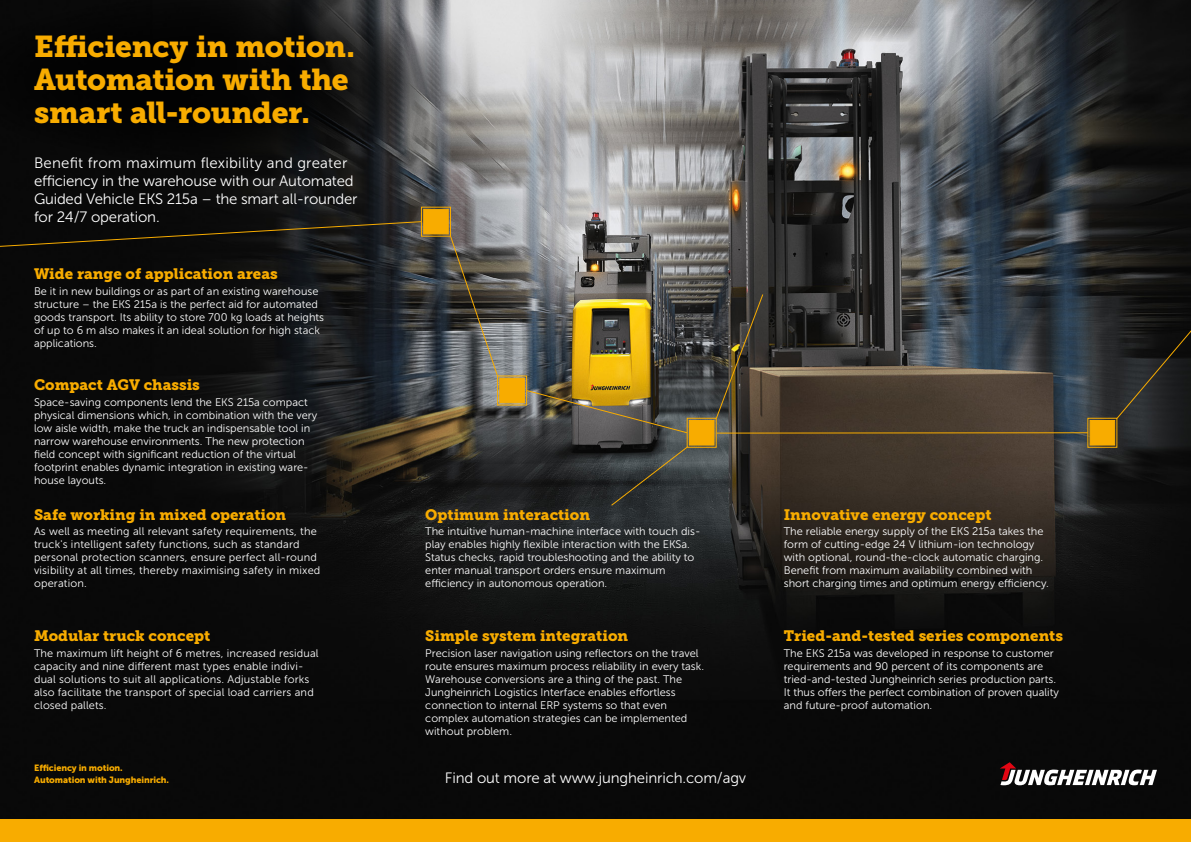
<style>
.page{position:relative;width:1191px;height:842px;background:#fff}
.page>*{position:absolute;margin:0;border:0;box-sizing:border-box;transform-origin:0 0}
.t1{font:30px/33px "Museo JH Slab 900";letter-spacing:-.015em;color:#f8ac00}
.t2{font:15px "Museo JH Slab 900";color:#f8ac00}
.t3{font:15px/18px "Museo JH Sans 300";letter-spacing:-.015em;color:#fff}
.t4{font:11px/13px "Museo JH Sans 300";color:#fff}
.t5{font:9px/12px "Museo JH Sans 900";letter-spacing:-.01em;color:#f8ac00}
</style>
<div class="page">
<img style="left:0;top:0;width:1191px;height:819px">
<svg style="left:0;top:0;width:462px;height:163px;background:#1b1b1c"></svg>
<div style="left:421px;top:207px;width:30px;height:30px;border:1px solid #f8ac00"></div>
<div style="left:423px;top:209px;width:25px;height:25px;background:#f8ac00;border:1px solid #f8ac00"></div>
<div style="left:497px;top:376px;width:30px;height:29px;border:1px solid #f8ac00"></div>
<div style="left:499px;top:378px;width:26px;height:25px;background:#f8ac00;border:1px solid #f8ac00"></div>
<div style="left:687px;top:418px;width:29px;height:30px;border:1px solid #f8ac00"></div>
<div style="left:689px;top:420px;width:25px;height:25px;background:#f8ac00"></div>
<div style="left:1087px;top:418px;width:30px;height:30px;border:1px solid #f8ac00"></div>
<div style="left:1089px;top:420px;width:26px;height:25px;background:#f8ac00;border:1px solid #f8ac00"></div>
<svg style="left:0;top:221px;width:422px;height:27px;background:#1a1812"></svg>
<svg style="left:449px;top:235px;width:49px;height:142px;background:#5e5c57"></svg>
<img style="left:526px;top:390px;width:162px;height:44px">
<svg style="left:716px;top:432px;width:372px;height:2px"></svg>
<svg style="left:1116px;top:283px;width:75px;height:136px;background:#1d1d1c"></svg>
<svg style="left:715px;top:294px;width:48px;height:125px;background:#443e32"></svg>
<svg style="left:610px;top:446px;width:78px;height:60px;background:#363938"></svg>
<div style="left:0;top:819px;width:1191px;height:23px;background:#f8ac00"></div>
<svg style="left:999px;top:762px;width:158px;height:23px"></svg>
<h1 class="t1" style="left:34px;top:30px;width:322px">Efficiency in motion.<br>Automation with the smart all-rounder.</h1>
<h2 class="t3" style="left:34px;top:154px;width:325px">Benefit from maximum flexibility and greater efficiency in the warehouse with our Automated Guided Vehicle EKS 215a – the smart all-rounder for 24/7 operation.</h2>
<h2 class="t2" style="left:34px;top:265px;width:245px">Wide range of application areas</h2>
<p class="t4" style="left:34px;top:285px;width:291px">Be it in new buildings or as part of an existing warehouse structure – the EKS 215a is the perfect aid for automated goods transport. Its ability to store 700 kg loads at heights of up to 6 m also makes it an ideal solution for high stack applications.</p>
<h2 class="t2" style="left:34px;top:376px;width:167px">Compact AGV chassis</h2>
<p class="t4" style="left:34px;top:396px;width:285px">Space-saving components lend the EKS 215a compact physical dimensions which, in combination with the very low aisle width, make the truck an indispensable tool in narrow warehouse environments. The new protection field concept with significant reduction of the virtual footprint enables dynamic integration in existing ware&shy;house layouts.</p>
<h2 class="t2" style="left:34px;top:505px;width:254px">Safe working in mixed operation</h2>
<p class="t4" style="left:34px;top:525px;width:288px">As well as meeting all relevant safety requirements, the truck's intelligent safety functions, such as standard personal protection scanners, ensure perfect all-round visibility at all times, thereby maximising safety in mixed operation.</p>
<h2 class="t2" style="left:34px;top:627px;width:178px">Modular truck concept</h2>
<p class="t4" style="left:34px;top:646px;width:286px">The maximum lift height of 6 metres, increased residual capacity and nine different mast types enable indivi&shy;dual solutions to suit all applications. Adjustable forks also facilitate the transport of special load carriers and closed pallets.</p>
<p class="t5" style="left:34px;top:762px;width:136px">Efficiency in motion.<br>Automation with Jungheinrich.</p>
<h2 class="t2" style="left:425px;top:505px;width:166px">Optimum interaction</h2>
<p class="t4" style="left:425px;top:525px;width:277px">The intuitive human-machine interface with touch dis&shy;play enables highly flexible interaction with the EKSa.<br>Status checks, rapid troubleshooting and the ability to enter manual transport orders ensure maximum efficiency in autonomous operation.</p>
<h2 class="t2" style="left:425px;top:627px;width:204px">Simple system integration</h2>
<p class="t4" style="left:425px;top:646px;width:280px">Precision laser navigation using reflectors on the travel route ensures maximum process reliability in every task.<br>Warehouse conversions are a thing of the past. The Jungheinrich Logistics Interface enables effortless connection to internal ERP systems so that even complex automation strategies can be implemented without problem.</p>
<h2 class="t3" style="left:445px;top:769px;width:303px">Find out more at www.jungheinrich.com/agv</h2>
<h2 class="t2" style="left:783px;top:505px;width:209px">Innovative energy concept</h2>
<p class="t4" style="left:783px;top:525px;width:267px">The reliable energy supply of the EKS 215a takes the form of cutting-edge 24 V lithium-ion technology with optional, round-the-clock automatic charging.<br>Benefit from maximum availability combined with short charging times and optimum energy efficiency.</p>
<h2 class="t2" style="left:783px;top:627px;width:281px">Tried-and-tested series components</h2>
<p class="t4" style="left:783px;top:646px;width:276px">The EKS 215a was developed in response to customer requirements and 90 percent of its components are tried-and-tested Jungheinrich series production parts.<br>It thus offers the perfect combination of proven quality and future-proof automation.</p>
</div>
